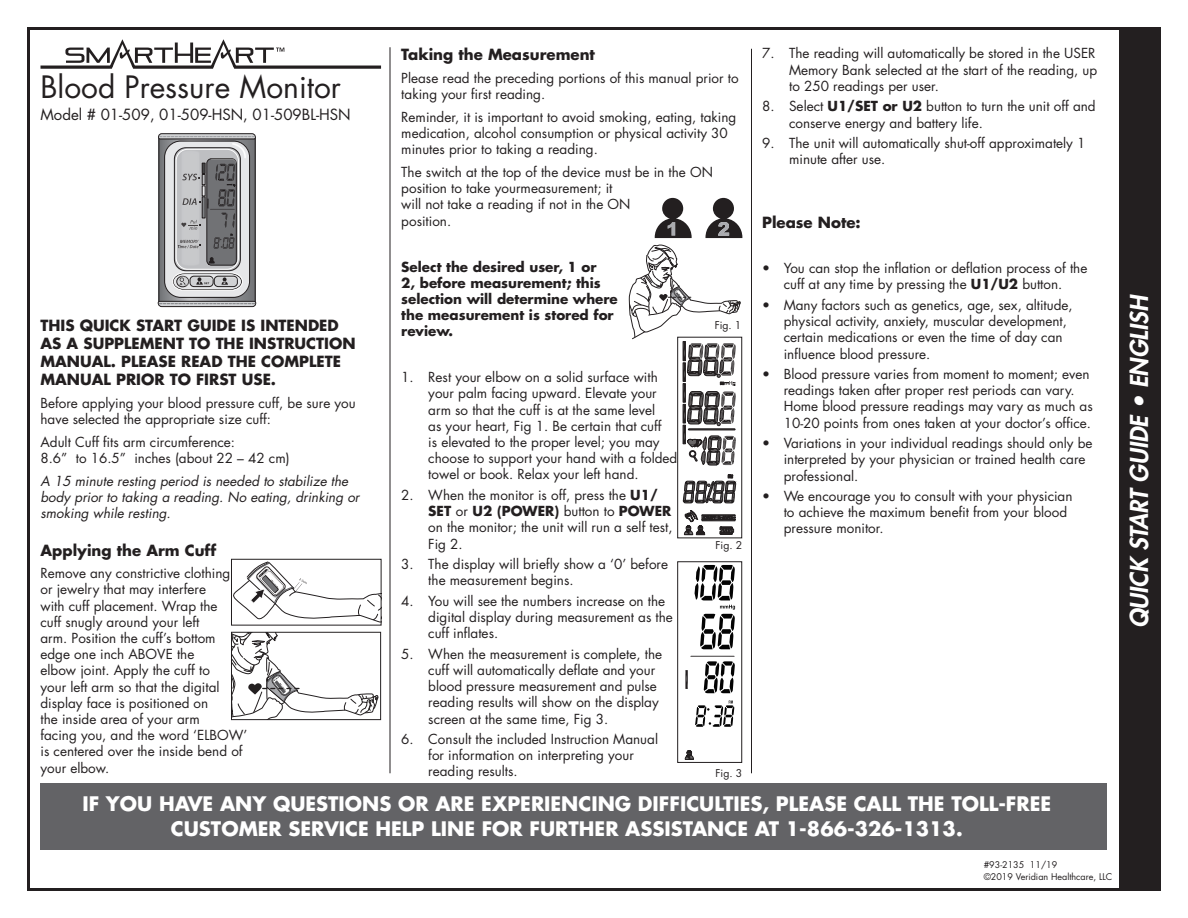
<style>
.page{position:relative;width:1188px;height:918px;background:#fff}
.page>*{position:absolute;margin:0;border:0;box-sizing:border-box;transform-origin:0 0}
.t1{font:30px "Futura Std";color:#231f20}
.t2{font:italic 800 24px "Futura Std";color:#fff}
.t3{font:700 19.5px "Futura Std";color:#fff}
.Headline_to_copy_BOL{font:700 15px/18px "Futura Std";color:#231f20}
.t4{font:15px "Futura Std";color:#231f20}
.General_copy_NO_INDE{font:700 15px "Futura Std";color:#231f20}
.General_copy_NO_INDE-2{font:13.5px/16.2px "Futura Std";color:#231f20}
.Bullet_Copy{font:13.5px/16.2px "Futura Std";color:#231f20}
.General_copy_NO_INDE-3{font:italic 13.5px/16.2px "Futura Std";color:#231f20}
.General_copy_NO_INDE-4{font:700 13.5px/16.2px "Futura Std";color:#231f20}
.t5{font:10.5px "Futura Std";color:#231f20}
.t6{font:9px "Futura Std";color:#231f20}
.t7{font:700 3.45px "Helvetica";color:#fff;scale:1.17 1}
.s1{font-weight:700}
</style>
<div class="page">
<div style="left:1120px;top:27px;width:41px;height:864px;background:#231f20"></div>
<hr style="left:390px;top:47px;width:1px;height:726px;background:#231f20">
<hr style="left:751px;top:49px;width:1px;height:724px;background:#231f20">
<div style="left:40px;top:783px;width:1067px;height:67px;background:#636366"></div>
<svg style="left:233px;top:634px;width:145px;height:84px"></svg>
<div style="left:231px;top:632px;width:150px;height:88px;border:1px solid #231f20"></div>
<svg style="left:233px;top:562px;width:149px;height:61px"></svg>
<div style="left:231px;top:559px;width:150px;height:67px;border:1px solid #231f20"></div>
<svg style="left:161px;top:140px;width:92px;height:160px"></svg>
<div style="left:159px;top:138px;width:96px;height:164px;border:1px solid #231f20"></div>
<svg style="left:158px;top:133px;width:62px;height:6px"></svg>
<svg style="left:158px;top:301px;width:98px;height:6px"></svg>
<div style="left:165px;top:142px;width:84px;height:155px;background:#e6e7e9;border-radius:14px"></div>
<div style="left:164px;top:141px;width:86px;height:157px;border:1px solid #231f20;border-radius:16px"></div>
<img style="left:169px;top:291px;width:31px;height:6px">
<img style="left:220px;top:133px;width:36px;height:37px">
<img style="left:243px;top:147px;width:4px;height:23px">
<img style="left:170px;top:140px;width:41px;height:6px">
<svg style="left:172px;top:147px;width:71px;height:144px;background:#9b9b9e"></svg>
<div style="left:677px;top:337px;width:65px;height:201px;border:1px solid #231f20"></div>
<svg style="left:629px;top:244px;width:111px;height:292px"></svg>
<svg style="left:705px;top:198px;width:37px;height:40px"></svg>
<svg style="left:655px;top:198px;width:37px;height:40px"></svg>
<svg style="left:685px;top:750px;width:9px;height:10px"></svg>
<svg style="left:685px;top:565px;width:50px;height:162px"></svg>
<div style="left:677px;top:562px;width:65px;height:201px;border:1px solid #231f20"></div>
<svg style="left:40px;top:39px;width:341px;height:30px"></svg>
<p class="General_copy_NO_INDE" style="left:401px;top:44px;width:195px">Taking the Measurement</p>
<p class="General_copy_NO_INDE-2" style="left:401px;top:70px;width:339px">Please read the preceding portions of this manual prior to taking your first reading.</p>
<p class="General_copy_NO_INDE-2" style="left:401px;top:109px;width:337px">Reminder, it is important to avoid smoking, eating, taking medication, alcohol consumption or physical activity 30 minutes prior to taking a reading.</p>
<p class="General_copy_NO_INDE-2" style="left:401px;top:164px;width:313px">The switch at the top of the device must be in the ON position to take yourmeasurement; it<br>will not take a reading if not in the ON<br>position.</p>
<p class="General_copy_NO_INDE-4" style="left:401px;top:258px;width:218px">Select the desired user, 1 or<br>2, before measurement; this selection will determine where the measurement is stored for review.</p>
<p class="General_copy_NO_INDE-2" style="left:428px;top:369px;width:251px;text-indent:-27px">1. Rest your elbow on a solid surface with your palm facing upward. Elevate your arm so that the cuff is at the same level<br>as your heart, Fig 1. Be certain that cuff<br>is elevated to the proper level; you may choose to support your hand with a folded towel or book. Relax your left hand.</p>
<p class="General_copy_NO_INDE-2" style="left:428px;top:487px;width:246px;text-indent:-27px">2. When the monitor is off, press the <span class="s1">U1/<br>SET</span> or <span class="s1">U2 (POWER)</span> button to <span class="s1">POWER </span>on the monitor; the unit will run a self test,<br>Fig 2.</p>
<p class="General_copy_NO_INDE-2" style="left:428px;top:556px;width:241px;text-indent:-27px">3. The display will briefly show a ‘0’ before the measurement begins.</p>
<p class="General_copy_NO_INDE-2" style="left:428px;top:593px;width:246px;text-indent:-27px">4. You will see the numbers increase on the digital display during measurement as the cuff inflates.</p>
<p class="General_copy_NO_INDE-2" style="left:428px;top:646px;width:235px;text-indent:-27px">5. When the measurement is complete, the cuff will automatically deflate and your blood pressure measurement and pulse reading results will show on the display screen at the same time, Fig 3.</p>
<p class="General_copy_NO_INDE-2" style="left:428px;top:731px;width:231px;text-indent:-27px">6. Consult the included Instruction Manual for information on interpreting your reading results.</p>
<p class="General_copy_NO_INDE-2" style="left:789px;top:45px;width:310px;text-align:justify;text-indent:-27px">7. The reading will automatically be stored in the USER Memory Bank selected at the start of the reading, up to 250 readings per user.</p>
<p class="General_copy_NO_INDE-2" style="left:789px;top:98px;width:308px;text-indent:-27px">8. Select <span class="s1">U1/SET or U2</span> button to turn the unit off and conserve energy and battery life.</p>
<p class="General_copy_NO_INDE-2" style="left:789px;top:135px;width:298px;text-indent:-27px">9. The unit will automatically shut-off approximately 1 minute after use.</p>
<p class="t1" style="left:40px;top:68px;width:302px">Blood Pressure Monitor</p>
<p class="t4" style="left:40px;top:105px;width:312px">Model # 01-509, 01-509-HSN, 01-509BL-HSN</p>
<p class="Headline_to_copy_BOL" style="left:762px;top:213px;width:100px">Please Note:</p>
<p class="Bullet_Copy" style="left:762px;top:260px;width:327px;text-align:center">• You can stop the inflation or deflation process of the cuff at any time by pressing the <span class="s1">U1/U2</span> button.</p>
<p class="Bullet_Copy" style="left:784px;top:297px;width:291px;text-indent:-22px">• Many factors such as genetics, age, sex, altitude, physical activity, anxiety, muscular development, certain medications or even the time of day can influence blood pressure.</p>
<p class="Bullet_Copy" style="left:784px;top:366px;width:311px;text-indent:-22px">• Blood pressure varies from moment to moment; even readings taken after proper rest periods can vary.<br>Home blood pressure readings may vary as much as 10-20 points from ones taken at your doctor’s office.</p>
<p class="Bullet_Copy" style="left:784px;top:435px;width:310px;text-indent:-22px">• Variations in your individual readings should only be interpreted by your physician or trained health care professional.</p>
<p class="Bullet_Copy" style="left:784px;top:488px;width:290px;text-indent:-22px">• We encourage you to consult with your physician to achieve the maximum benefit from your blood pressure monitor.</p>
<p class="t7" style="left:198px;top:280px;width:3px">1</p>
<p class="t7" style="left:224px;top:280px;width:3px">2</p>
<p class="Headline_to_copy_BOL" style="left:40px;top:316px;width:317px">THIS QUICK START GUIDE IS INTENDED<br>AS A SUPPLEMENT TO THE INSTRUCTION<br>MANUAL. PLEASE READ THE COMPLETE<br>MANUAL PRIOR TO FIRST USE.</p>
<p class="General_copy_NO_INDE-2" style="left:40px;top:395px;width:317px">Before applying your blood pressure cuff, be sure you have selected the appropriate size cuff:</p>
<p class="General_copy_NO_INDE-2" style="left:40px;top:434px;width:251px">Adult Cuff fits arm circumference:<br>8.6” to 16.5” inches (about 22 – 42 cm)</p>
<p class="General_copy_NO_INDE-3" style="left:40px;top:473px;width:320px">A 15 minute resting period is needed to stabilize the body prior to taking a reading. No eating, drinking or smoking while resting.</p>
<p class="t5" style="left:715px;top:318px;width:28px">Fig. 1</p>
<p class="t5" style="left:716px;top:538px;width:28px">Fig. 2</p>
<p class="Headline_to_copy_BOL" style="left:40px;top:541px;width:177px">Applying the Arm Cuff</p>
<p class="General_copy_NO_INDE-2" style="left:40px;top:565px;width:208px">Remove any constrictive clothing<br>or jewelry that may interfere<br>with cuff placement. Wrap the<br>cuff snugly around your left<br>arm. Position the cuff’s bottom edge one inch ABOVE the<br>elbow joint. Apply the cuff to<br>your left arm so that the digital display face is positioned on<br>the inside area of your arm<br>facing you, and the word ‘ELBOW’ is centered over the inside bend of your elbow.</p>
<p class="t3" style="left:82px;top:790px;width:970px">IF YOU HAVE ANY QUESTIONS OR ARE EXPERIENCING DIFFICULTIES, PLEASE CALL THE TOLL-FREE</p>
<p class="t3" style="left:171px;top:816px;width:793px">CUSTOMER SERVICE HELP LINE FOR FURTHER ASSISTANCE AT 1-866-326-1313.</p>
<p class="t5" style="left:716px;top:766px;width:28px">Fig. 3</p>
<p class="t6" style="left:984px;top:859px;width:75px">#93-2135 11/19</p>
<p class="t6" style="left:984px;top:871px;width:130px">©2019 Veridian Healthcare, LLC</p>
<p class="t2" style="left:1124px;top:628px;width:335px;rotate:-90deg">QUICK START GUIDE • ENGLISH</p>
</div>
